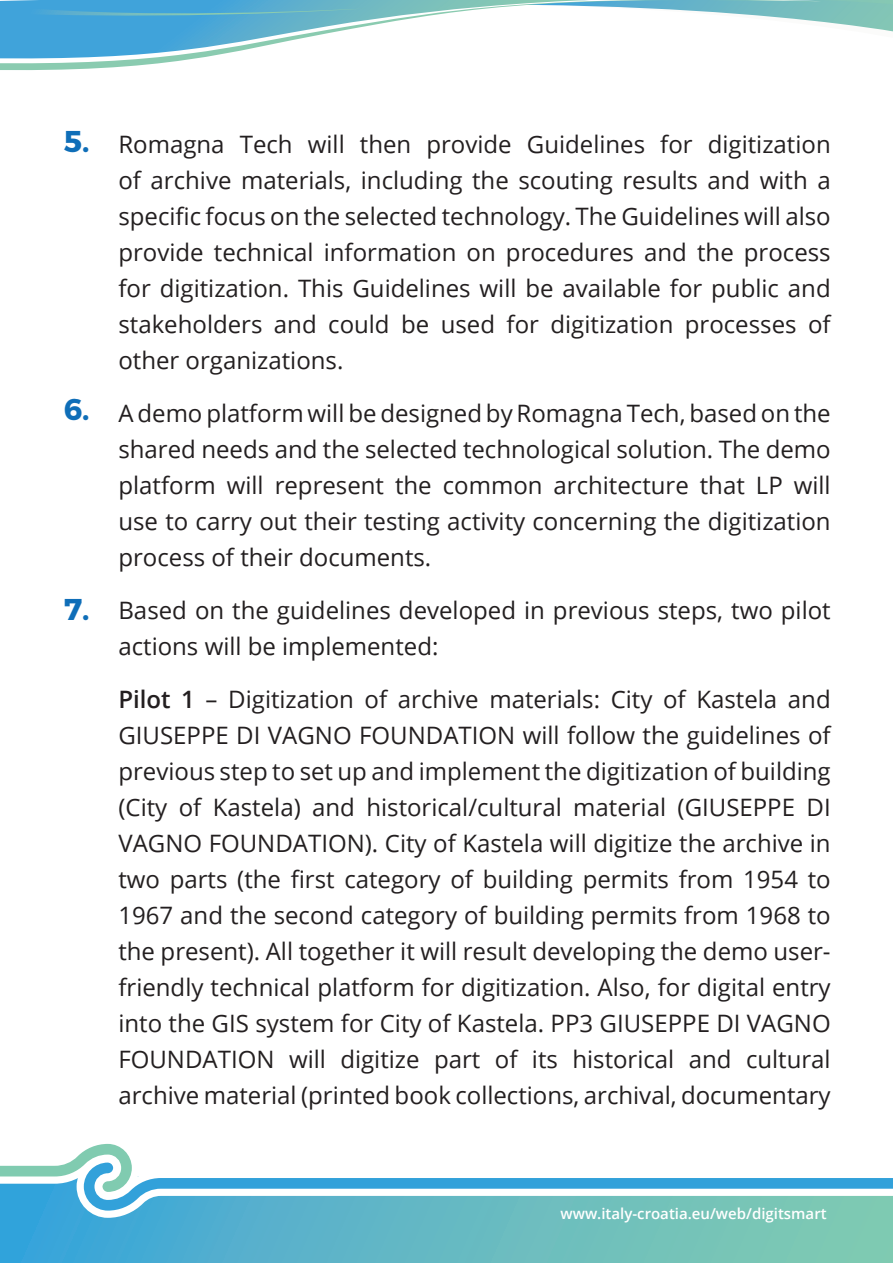
<style>
.page{position:relative;width:893px;height:1263px;background:#fff}
.page>*{position:absolute;margin:0;border:0;box-sizing:border-box;transform-origin:0 0}
.t1{font:700 30px "Montserrat";color:#0f6eb8}
.t2{font:24px/36px "Open Sans";color:#231f20;text-align:justify}
.t3{font:600 15px "Open Sans";color:#fff}
.s1{font-weight:600}
</style>
<div class="page">
<div style="left:0;top:1177px;width:893px;height:86px;background:linear-gradient(to right,#3ba4da,#87cdae)"></div>
<svg style="left:73px;top:1214px;width:820px;height:7px;background:#67bac3"></svg>
<svg style="left:0;top:1143px;width:893px;height:71px"></svg>
<svg style="left:0;top:66px;width:129px;height:4px"></svg>
<svg style="left:0;top:61px;width:177px;height:5px"></svg>
<svg style="left:0;top:41px;width:287px;height:20px"></svg>
<svg style="left:0;top:0;width:893px;height:41px"></svg>
<p class="t1" style="left:64px;top:122px;width:27px">5.</p>
<p class="t1" style="left:64px;top:391px;width:27px">6.</p>
<p class="t1" style="left:64px;top:590px;width:27px">7.</p>
<p class="t2" style="left:118px;top:125px;width:714px">Romagna Tech will then provide Guidelines for digitization of archive materials, including the scouting results and with a specific focus on the selected technology. The Guidelines will also provide technical information on procedures and the process for digitization. This Guidelines will be available for public and stakeholders and could be used for digitization processes of other organizations.</p>
<p class="t2" style="left:118px;top:394px;width:714px">A demo platform will be designed by Romagna Tech, based on the shared needs and the selected technological solution. The demo platform will represent the common architecture that LP will use to carry out their testing activity concerning the digitization process of their documents.</p>
<p class="t2" style="left:118px;top:591px;width:714px">Based on the guidelines developed in previous steps, two pilot actions will be implemented:</p>
<p class="t2" style="left:118px;top:680px;width:714px"><span class="s1">Pilot 1</span> – Digitization of archive materials: City of Kastela and GIUSEPPE DI VAGNO FOUNDATION will follow the guidelines of previous step to set up and implement the digitization of building (City of Kastela) and historical/cultural material (GIUSEPPE DI VAGNO FOUNDATION). City of Kastela will digitize the archive in two parts (the first category of building permits from 1954 to 1967 and the second category of building permits from 1968 to the present). All together it will result developing the demo user&shy;friendly technical platform for digitization. Also, for digital entry into the GIS system for City of Kastela. PP3 GIUSEPPE DI VAGNO FOUNDATION will digitize part of its historical and cultural archive material (printed book collections, archival, documentary</p>
<p class="t3" style="left:560px;top:1203px;width:268px">www.italy-croatia.eu/web/digitsmart</p>
</div>
